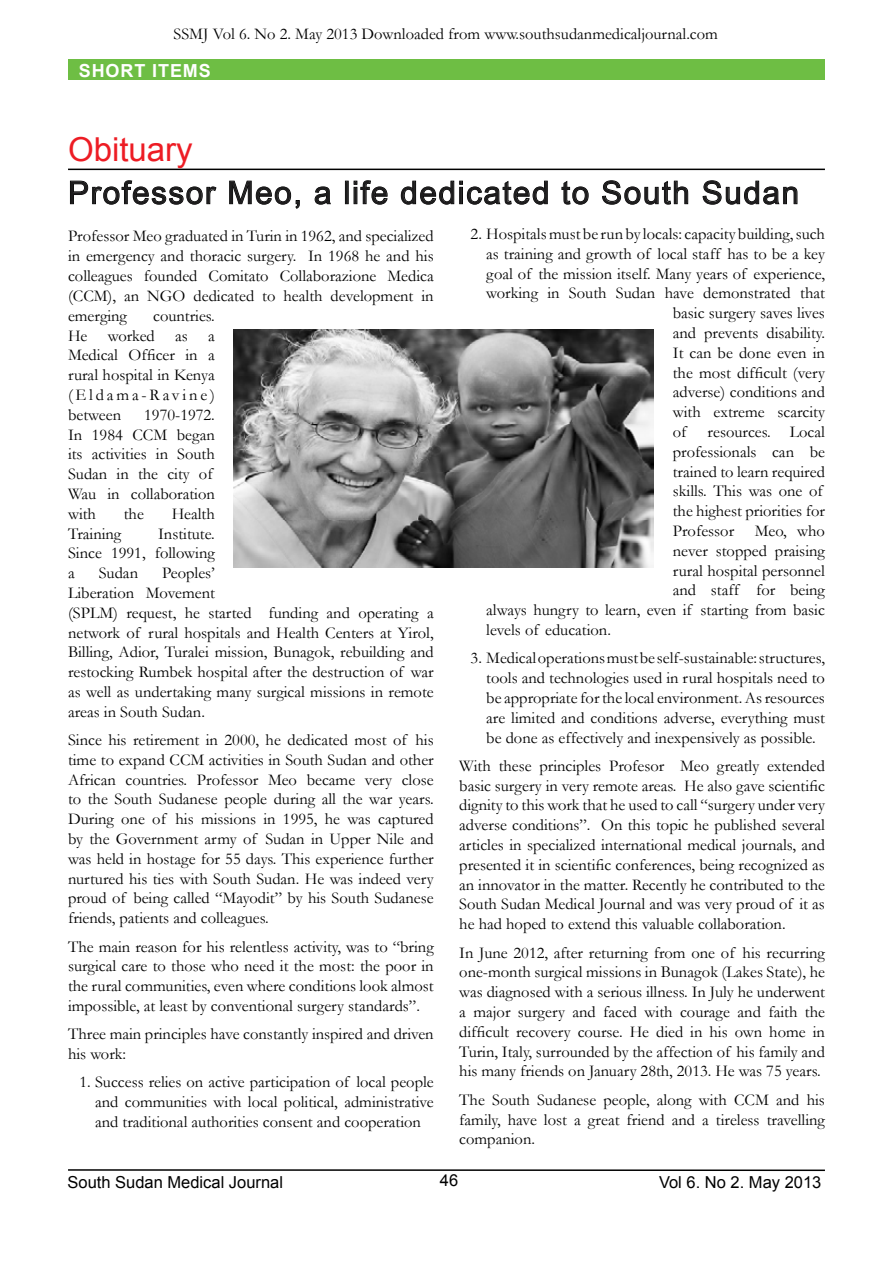
<style>
.page{position:relative;width:893px;height:1263px;background:#fff}
.page>*{position:absolute;margin:0;border:0;box-sizing:border-box;transform-origin:0 0}
.t1{font:33px "Arial";color:#ed1c24}
.t2{font:31.5px "Arial";letter-spacing:.05em;color:#1d1c1d}
.t3{font:700 18px "Arial";letter-spacing:.05em;color:#fff}
.t4{font:16.5px/19.8px "Garamond";color:#000;text-align:justify}
.t5{font:16.5px "Arial";color:#000}
</style>
<div class="page">
<hr style="left:68px;top:1169px;width:757px;height:2px;background:#000">
<hr style="left:68px;top:169px;width:757px;height:1px;background:#000">
<svg style="left:70px;top:180px;width:147px;height:25px"></svg>
<svg style="left:229px;top:180px;width:71px;height:29px"></svg>
<svg style="left:314px;top:186px;width:17px;height:19px"></svg>
<div style="left:345px;top:181px;width:3px;height:23px;border:1px solid #000"></div>
<svg style="left:354px;top:180px;width:34px;height:25px"></svg>
<svg style="left:401px;top:180px;width:53px;height:25px"></svg>
<svg style="left:460px;top:180px;width:88px;height:25px"></svg>
<svg style="left:561px;top:181px;width:28px;height:24px"></svg>
<svg style="left:602px;top:180px;width:86px;height:25px"></svg>
<svg style="left:702px;top:180px;width:96px;height:25px"></svg>
<img style="left:234px;top:329px;width:420px;height:239px">
<div style="left:68px;top:60px;width:757px;height:20px;background:#6ebe44"></div>
<p class="t4" style="left:173px;top:24px;width:546px">SSMJ Vol 6. No 2. May 2013 Downloaded from www.southsudanmedicaljournal.com</p>
<p class="t3" style="left:79px;top:58px;width:41px">SHORT</p>
<p class="t3" style="left:152px;top:58px;width:60px">ITEMS</p>
<h1 class="t1" style="left:68px;top:128px;width:126px">Obituary</h1>
<h2 class="t2" style="left:68px;top:172px;width:732px">Professor Meo, a life dedicated to South Sudan</h2>
<p class="t4" style="left:68px;top:226px;width:367px">Professor Meo graduated in Turin in 1962, and specialized in emergency and thoracic surgery. In 1968 he and his colleagues founded Comitato Collaborazione Medica (CCM), an NGO dedicated to health development in emerging</p>
<p class="t4" style="left:471px;top:223px;width:356px">2. Hospitals must be run by locals: capacity building, such</p>
<p class="t4" style="left:486px;top:243px;width:340px">as training and growth of local staff has to be a key</p>
<p class="t4" style="left:486px;top:263px;width:340px">goal of the mission itself. Many years of experience,</p>
<p class="t4" style="left:486px;top:283px;width:340px">working in South Sudan have demonstrated that</p>
<p class="t4" style="left:673px;top:303px;width:154px">basic surgery saves lives</p>
<p class="t4" style="left:673px;top:322px;width:154px">and prevents disability.</p>
<p class="t4" style="left:673px;top:342px;width:154px">It can be done even in</p>
<p class="t4" style="left:673px;top:362px;width:154px">the most difficult (very</p>
<p class="t4" style="left:673px;top:382px;width:154px">adverse) conditions and</p>
<p class="t4" style="left:673px;top:402px;width:154px">with extreme scarcity</p>
<p class="t4" style="left:673px;top:421px;width:15px">of</p>
<p class="t4" style="left:68px;top:305px;width:148px;text-indent:85px">countries.<br>He worked as a Medical Officer in a rural hospital in Kenya (Eldama-Ravine) between</p>
<p class="t4" style="left:68px;top:404px;width:148px;text-align:left;text-indent:76px">1970-1972.<br>In 1984 CCM began its activities in South<br>Sudan in the city of<br>Wau in collaboration with</p>
<p class="t4" style="left:673px;top:421px;width:154px;text-align:left;text-indent:35px">resources. Local professionals can be trained to learn required skills. This was one of the highest priorities for<br>Professor</p>
<p class="t4" style="left:124px;top:503px;width:22px">the</p>
<p class="t4" style="left:172px;top:503px;width:45px">Health</p>
<p class="t4" style="left:755px;top:520px;width:72px">Meo, who</p>
<p class="t4" style="left:673px;top:540px;width:154px">never stopped praising</p>
<p class="t4" style="left:673px;top:560px;width:154px">rural hospital personnel</p>
<p class="t4" style="left:673px;top:580px;width:154px">and staff for being</p>
<p class="t4" style="left:486px;top:600px;width:340px">always hungry to learn, even if starting from basic</p>
<p class="t4" style="left:486px;top:619px;width:126px">levels of education.</p>
<p class="t4" style="left:486px;top:648px;width:340px;text-indent:-16px">3. Medical operations must be self-sustainable: structures, tools and technologies used in rural hospitals need to be appropriate for the local environment. As resources are limited and conditions adverse, everything must be done as effectively and inexpensively as possible.</p>
<p class="t4" style="left:459px;top:755px;width:367px">With these principles Profesor Meo greatly extended basic surgery in very remote areas. He also gave scientific dignity to this work that he used to call “surgery under very adverse conditions”. On this topic he published several articles in specialized international medical journals, and presented it in scientific conferences, being recognized as an innovator in the matter. Recently he contributed to the South Sudan Medical Journal and was very proud of it as he had hoped to extend this valuable collaboration.</p>
<p class="t4" style="left:459px;top:942px;width:367px">In June 2012, after returning from one of his recurring one-month surgical missions in Bunagok (Lakes State), he was diagnosed with a serious illness. In July he underwent a major surgery and faced with courage and faith the difficult recovery course. He died in his own home in Turin, Italy, surrounded by the affection of his family and his many friends on January 28th, 2013. He was 75 years.</p>
<p class="t4" style="left:459px;top:1089px;width:367px">The South Sudanese people, along with CCM and his family, have lost a great friend and a tireless travelling companion.</p>
<p class="t4" style="left:68px;top:523px;width:55px">Training</p>
<p class="t4" style="left:68px;top:523px;width:148px;text-indent:90px">Institute.<br>Since 1991, following a</p>
<p class="t4" style="left:99px;top:563px;width:41px">Sudan</p>
<p class="t4" style="left:68px;top:563px;width:367px;text-align:left;text-indent:94px">Peoples’<br>Liberation Movement<br>(SPLM) request, he started funding and operating a network of rural hospitals and Health Centers at Yirol, Billing, Adior, Turalei mission, Bunagok, rebuilding and restocking Rumbek hospital after the destruction of war as well as undertaking many surgical missions in remote areas in South Sudan.</p>
<p class="t4" style="left:68px;top:729px;width:367px">Since his retirement in 2000, he dedicated most of his time to expand CCM activities in South Sudan and other African countries. Professor Meo became very close to the South Sudanese people during all the war years.<br>During one of his missions in 1995, he was captured by the Government army of Sudan in Upper Nile and was held in hostage for 55 days. This experience further nurtured his ties with South Sudan. He was indeed very proud of being called “Mayodit” by his South Sudanese friends, patients and colleagues.</p>
<p class="t4" style="left:68px;top:936px;width:367px">The main reason for his relentless activity, was to “bring surgical care to those who need it the most: the poor in the rural communities, even where conditions look almost impossible, at least by conventional surgery standards”.</p>
<p class="t4" style="left:68px;top:1024px;width:367px">Three main principles have constantly inspired and driven his work:</p>
<p class="t4" style="left:95px;top:1072px;width:340px;text-indent:-16px">1. Success relies on active participation of local people and communities with local political, administrative and traditional authorities consent and cooperation</p>
<p class="t5" style="left:440px;top:1169px;width:20px">46</p>
<p class="t5" style="left:68px;top:1172px;width:217px">South Sudan Medical Journal</p>
<p class="t5" style="left:659px;top:1172px;width:164px">Vol 6. No 2. May 2013</p>
</div>
